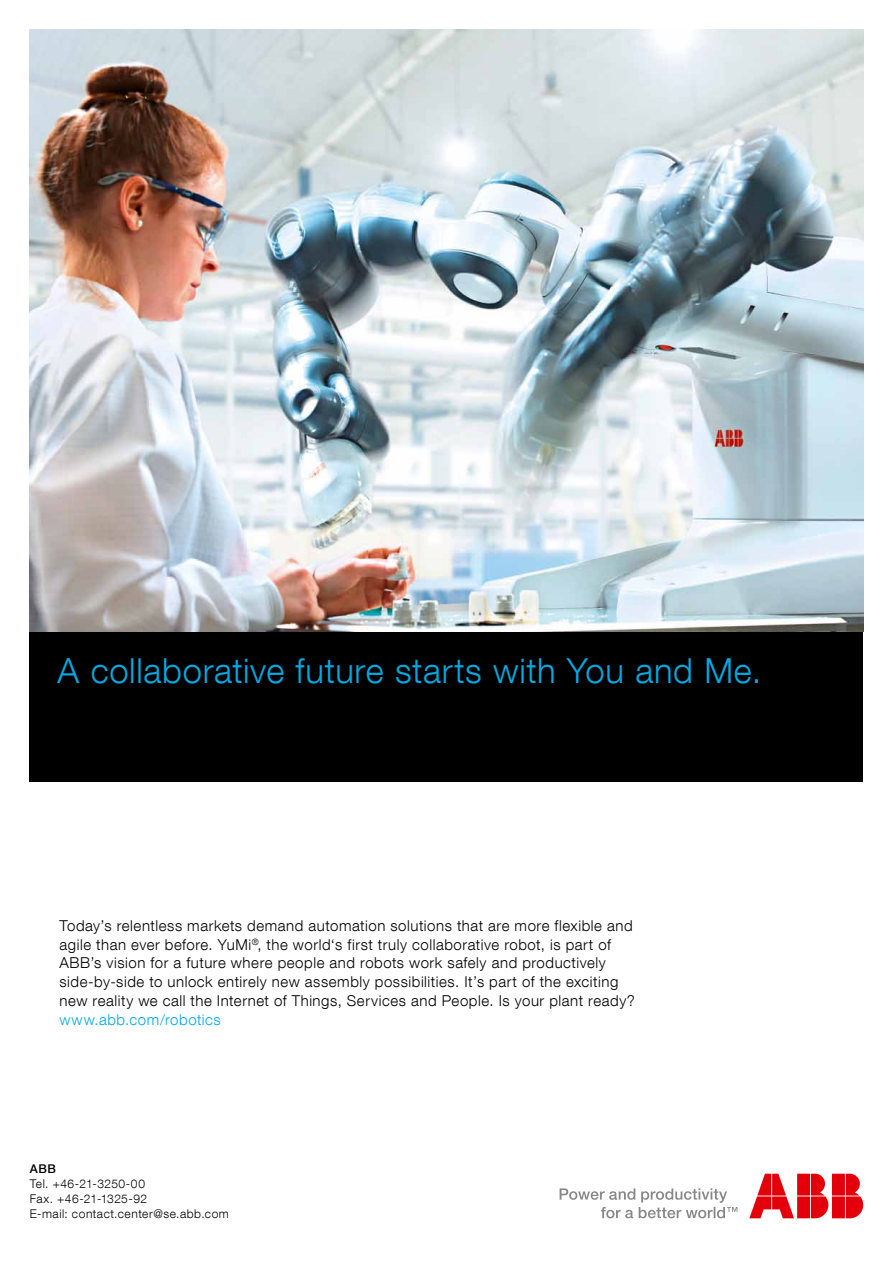
<style>
.page{position:relative;width:893px;height:1263px;background:#fff}
.page>*{position:absolute;margin:0;border:0;box-sizing:border-box;transform-origin:0 0}
.t1{font:300 34.5px "ABB Neue Helvetica";letter-spacing:.02em;color:#00aae4}
.t2{font:300 15px/18.8px "ABB Neue Helvetica";letter-spacing:.035em;color:#000}
.t3{font:300 15px "ABB Neue Helvetica";letter-spacing:.04em;color:#00aae4}
.t4{font:300 12px/15px "ABB Neue Helvetica";letter-spacing:.045em;color:#000}
.t5{font:500 12px "ABB Neue Helvetica";color:#000}
</style>
<div class="page">
<img style="left:29px;top:29px;width:835px;height:1190px">
<h1 class="t1" style="left:58px;top:650px;width:705px">A collaborative future starts with You and Me.</h1>
<p class="t2" style="left:60px;top:916px;width:577px">Today’s relentless markets demand automation solutions that are more flexible and agile than ever before. YuMi<sup>®</sup>, the world‘s first truly collaborative robot, is part of ABB’s vision for a future where people and robots work safely and productively side-by-side to unlock entirely new assembly possibilities. It’s part of the exciting new reality we call the Internet of Things, Services and People. Is your plant ready?</p>
<p class="t3" style="left:60px;top:1010px;width:163px">www.abb.com/robotics</p>
<p class="t5" style="left:30px;top:1162px;width:28px">ABB</p>
<p class="t4" style="left:30px;top:1176px;width:201px">Tel. +46-21-3250-00<br>Fax. +46-21-1325-92<br>E-mail: contact.center@se.abb.com</p>
</div>
